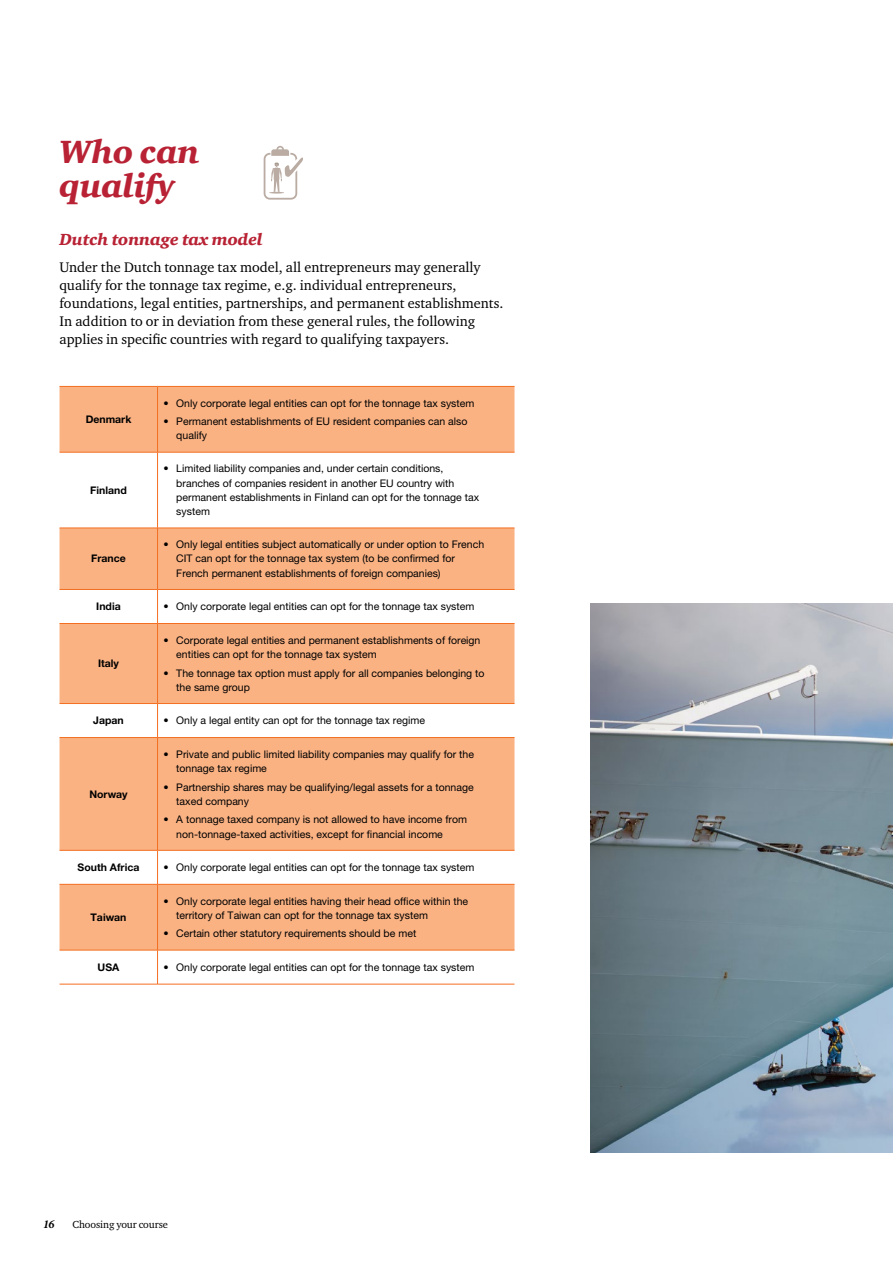
<style>
.page{position:relative;width:893px;height:1263px;background:#fff}
.page>*{position:absolute;margin:0;border:0;box-sizing:border-box;transform-origin:0 0}
.t1{font:italic 900 33px/34.5px "Charter ITC Com";letter-spacing:-.01em;color:#b82234}
.t2{font:italic 900 16.5px "Charter ITC Com";letter-spacing:-.01em;color:#b82234}
.t3{font:14.25px/18px "ITC Charter Com Rergular";color:#000}
.t4{font:italic 700 12px "Minion Pro";color:#000}
.t5{font:10.5px/14.2px "Helvetica Neue LT Pro";color:#000}
.t6{font:700 10.5px "Helvetica Neue LT Pro";color:#000}
.t7{font:10.5px "ITC Charter Com Rergular";letter-spacing:-.01em;color:#000}
</style>
<div class="page">
<svg style="left:264px;top:146px;width:39px;height:54px"></svg>
<svg style="left:60px;top:387px;width:454px;height:563px;fill:#fab283"></svg>
<hr style="left:60px;top:386px;width:98px;height:1px;background:#f36e21">
<hr style="left:60px;top:452px;width:98px;height:1px;background:#f36e21">
<hr style="left:60px;top:528px;width:98px;height:1px;background:#f36e21">
<hr style="left:60px;top:589px;width:98px;height:1px;background:#f36e21">
<hr style="left:60px;top:623px;width:98px;height:1px;background:#f36e21">
<hr style="left:60px;top:703px;width:98px;height:1px;background:#f36e21">
<hr style="left:60px;top:737px;width:98px;height:1px;background:#f36e21">
<hr style="left:60px;top:850px;width:98px;height:1px;background:#f36e21">
<hr style="left:60px;top:884px;width:98px;height:1px;background:#f36e21">
<hr style="left:60px;top:950px;width:98px;height:1px;background:#f36e21">
<hr style="left:60px;top:984px;width:98px;height:1px;background:#f36e21">
<hr style="left:157px;top:387px;width:1px;height:65px;background:#f36e21">
<hr style="left:157px;top:452px;width:1px;height:76px;background:#f36e21">
<hr style="left:157px;top:528px;width:1px;height:61px;background:#f36e21">
<hr style="left:157px;top:590px;width:1px;height:33px;background:#f36e21">
<hr style="left:157px;top:624px;width:1px;height:79px;background:#f36e21">
<hr style="left:157px;top:704px;width:1px;height:33px;background:#f36e21">
<hr style="left:157px;top:738px;width:1px;height:112px;background:#f36e21">
<hr style="left:157px;top:850px;width:1px;height:34px;background:#f36e21">
<hr style="left:157px;top:884px;width:1px;height:66px;background:#f36e21">
<hr style="left:157px;top:950px;width:1px;height:34px;background:#f36e21">
<hr style="left:158px;top:386px;width:356px;height:1px;background:#f36e21">
<hr style="left:158px;top:452px;width:356px;height:1px;background:#f36e21">
<hr style="left:158px;top:528px;width:356px;height:1px;background:#f36e21">
<hr style="left:158px;top:589px;width:356px;height:1px;background:#f36e21">
<hr style="left:158px;top:623px;width:356px;height:1px;background:#f36e21">
<hr style="left:158px;top:703px;width:356px;height:1px;background:#f36e21">
<hr style="left:158px;top:737px;width:356px;height:1px;background:#f36e21">
<hr style="left:158px;top:850px;width:356px;height:1px;background:#f36e21">
<hr style="left:158px;top:884px;width:356px;height:1px;background:#f36e21">
<hr style="left:158px;top:950px;width:356px;height:1px;background:#f36e21">
<hr style="left:158px;top:984px;width:356px;height:1px;background:#f36e21">
<img style="left:591px;top:604px;width:302px;height:548px">
<h1 class="t1" style="left:60px;top:134px;width:142px">Who can qualify</h1>
<h2 class="t2" style="left:60px;top:229px;width:205px">Dutch tonnage tax model</h2>
<p class="t3" style="left:60px;top:258px;width:445px">Under the Dutch tonnage tax model, all entrepreneurs may generally qualify for the tonnage tax regime, e.g. individual entrepreneurs, foundations, legal entities, partnerships, and permanent establishments.<br>In addition to or in deviation from these general rules, the following applies in specific countries with regard to qualifying taxpayers.</p>
<p class="t6" style="left:86px;top:413px;width:47px">Denmark</p>
<p class="t6" style="left:90px;top:484px;width:38px">Finland</p>
<p class="t6" style="left:91px;top:552px;width:36px">France</p>
<p class="t5" style="left:164px;top:396px;width:312px">• Only corporate legal entities can opt for the tonnage tax system</p>
<p class="t5" style="left:176px;top:414px;width:293px;text-indent:-13px">• Permanent establishments of EU resident companies can also qualify</p>
<p class="t5" style="left:176px;top:461px;width:304px;text-indent:-13px">• Limited liability companies and, under certain conditions, branches of companies resident in another EU country with permanent establishments in Finland can opt for the tonnage tax system</p>
<p class="t5" style="left:176px;top:537px;width:309px;text-indent:-13px">• Only legal entities subject automatically or under option to French<br>CIT can opt for the tonnage tax system (to be confirmed for<br>French permanent establishments of foreign companies)</p>
<p class="t6" style="left:96px;top:600px;width:26px">India</p>
<p class="t5" style="left:164px;top:599px;width:312px">• Only corporate legal entities can opt for the tonnage tax system</p>
<p class="t6" style="left:98px;top:657px;width:22px">Italy</p>
<p class="t5" style="left:176px;top:633px;width:306px;text-indent:-13px">• Corporate legal entities and permanent establishments of foreign entities can opt for the tonnage tax system</p>
<p class="t5" style="left:176px;top:665px;width:310px;text-indent:-13px">• The tonnage tax option must apply for all companies belonging to the same group</p>
<p class="t6" style="left:93px;top:714px;width:32px">Japan</p>
<p class="t5" style="left:164px;top:713px;width:263px">• Only a legal entity can opt for the tonnage tax regime</p>
<p class="t6" style="left:89px;top:787px;width:40px">Norway</p>
<p class="t5" style="left:176px;top:747px;width:299px;text-indent:-13px">• Private and public limited liability companies may qualify for the tonnage tax regime</p>
<p class="t5" style="left:176px;top:779px;width:299px;text-indent:-13px">• Partnership shares may be qualifying/legal assets for a tonnage taxed company</p>
<p class="t5" style="left:176px;top:812px;width:292px;text-indent:-13px">• A tonnage taxed company is not allowed to have income from non-tonnage-taxed activities, except for financial income</p>
<p class="t6" style="left:78px;top:861px;width:63px">South Africa</p>
<p class="t5" style="left:164px;top:860px;width:312px">• Only corporate legal entities can opt for the tonnage tax system</p>
<p class="t6" style="left:91px;top:911px;width:37px">Taiwan</p>
<p class="t5" style="left:176px;top:893px;width:293px;text-indent:-13px">• Only corporate legal entities having their head office within the territory of Taiwan can opt for the tonnage tax system</p>
<p class="t5" style="left:164px;top:926px;width:254px">• Certain other statutory requirements should be met</p>
<p class="t6" style="left:98px;top:960px;width:23px">USA</p>
<p class="t5" style="left:164px;top:960px;width:312px">• Only corporate legal entities can opt for the tonnage tax system</p>
<p class="t4" style="left:43px;top:1215px;width:13px">16</p>
<p class="t7" style="left:73px;top:1217px;width:97px">Choosing your course</p>
</div>
